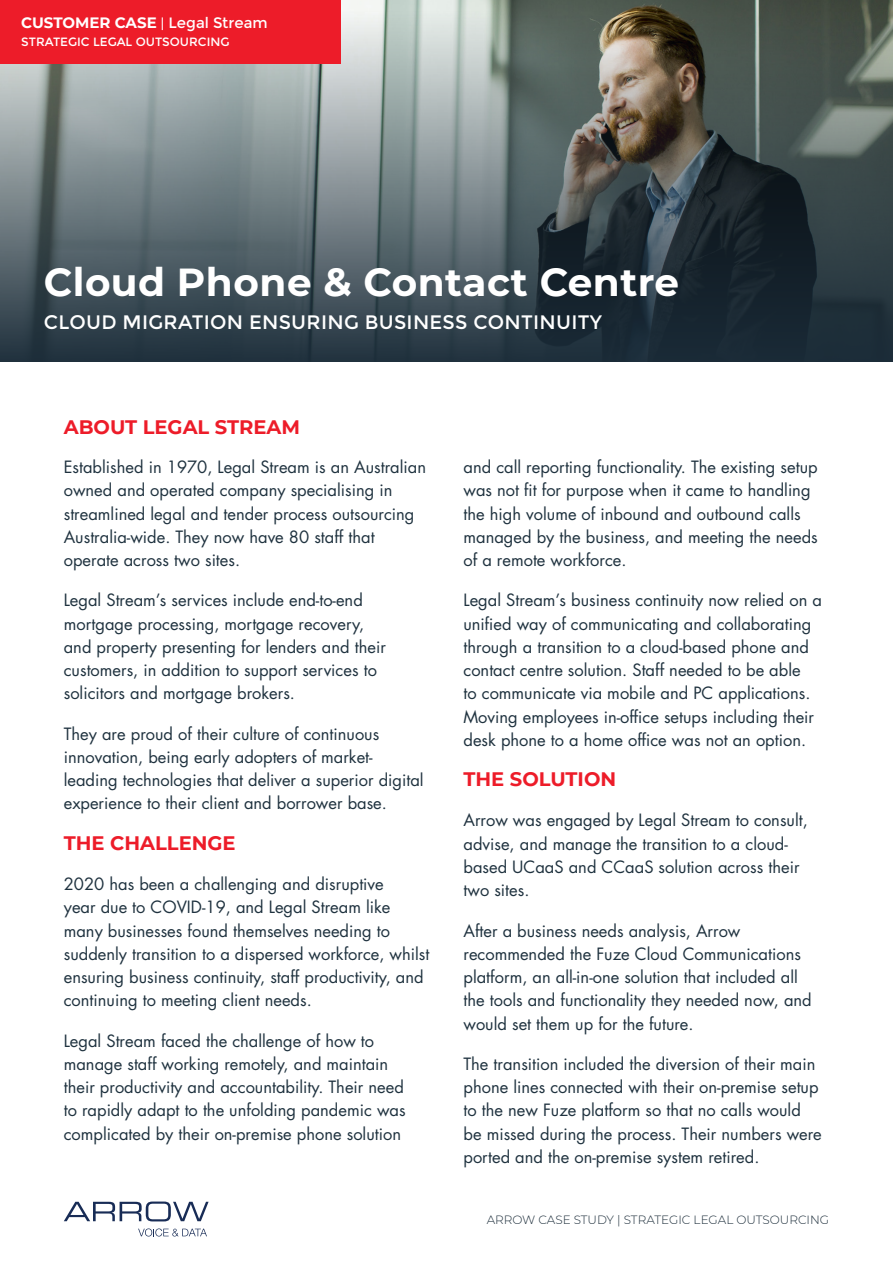
<style>
.page{position:relative;width:893px;height:1263px;background:#fff}
.page>*{position:absolute;margin:0;border:0;box-sizing:border-box;transform-origin:0 0}
.t1{font:700 39px "Montserrat";letter-spacing:.01em;color:#fff}
.t2{font:19.5px "Montserrat";letter-spacing:.015em;color:#fff}
.t3{font:700 19.5px "Montserrat";color:#ed1c29}
.t4{font:16.5px/23.2px "Futura Std";color:#1f323f}
.t5{font:700 15px "Montserrat";color:#fff}
.t6{font:300 12px "Montserrat";color:#1b2c39}
.t7{font:12px "Montserrat";color:#fff}
.s1{font-weight:400;font-size:13.5px}
.s2{font-weight:400}
</style>
<div class="page">
<svg style="left:64px;top:1201px;width:145px;height:20px"></svg>
<svg style="left:138px;top:1228px;width:69px;height:8px"></svg>
<svg style="left:0;top:0;width:893px;height:361px;background:#586467"></svg>
<div style="left:0;top:0;width:341px;height:64px;background:#ed1c29"></div>
<p class="t5" style="left:21px;top:12px;width:248px">CUSTOMER CASE <span class="s1">|</span> <span class="s2">Legal Stream</span></p>
<p class="t7" style="left:21px;top:35px;width:210px">STRATEGIC LEGAL OUTSOURCING</p>
<h1 class="t1" style="left:44px;top:254px;width:637px">Cloud Phone &amp; Contact Centre</h1>
<p class="t2" style="left:44px;top:311px;width:560px">CLOUD MIGRATION ENSURING BUSINESS CONTINUITY</p>
<p class="t3" style="left:64px;top:413px;width:238px">ABOUT LEGAL STREAM</p>
<p class="t4" style="left:64px;top:456px;width:364px">Established in 1970, Legal Stream is an Australian owned and operated company specialising in streamlined legal and tender process outsourcing Australia-wide. They now have 80 staff that operate across two sites.</p>
<p class="t4" style="left:64px;top:589px;width:324px">Legal Stream’s services include end-to-end mortgage processing, mortgage recovery, and property presenting for lenders and their customers, in addition to support services to solicitors and mortgage brokers.</p>
<p class="t4" style="left:64px;top:722px;width:361px">They are proud of their culture of continuous innovation, being early adopters of market&shy;leading technologies that deliver a superior digital experience to their client and borrower base.</p>
<p class="t3" style="left:64px;top:829px;width:173px">THE CHALLENGE</p>
<p class="t4" style="left:64px;top:872px;width:367px">2020 has been a challenging and disruptive<br>year due to COVID-19, and Legal Stream like many businesses found themselves needing to suddenly transition to a dispersed workforce, whilst ensuring business continuity, staff productivity, and continuing to meeting client needs.</p>
<p class="t4" style="left:64px;top:1029px;width:343px">Legal Stream faced the challenge of how to manage staff working remotely, and maintain their productivity and accountability. Their need to rapidly adapt to the unfolding pandemic was complicated by their on-premise phone solution</p>
<p class="t4" style="left:463px;top:456px;width:356px">and call reporting functionality. The existing setup was not fit for purpose when it came to handling the high volume of inbound and outbound calls managed by the business, and meeting the needs of a remote workforce.</p>
<p class="t4" style="left:463px;top:589px;width:360px">Legal Stream’s business continuity now relied on a unified way of communicating and collaborating through a transition to a cloud-based phone and contact centre solution. Staff needed to be able<br>to communicate via mobile and PC applications.<br>Moving employees in-office setups including their desk phone to a home office was not an option.</p>
<p class="t3" style="left:463px;top:765px;width:154px">THE SOLUTION</p>
<p class="t4" style="left:463px;top:809px;width:346px">Arrow was engaged by Legal Stream to consult, advise, and manage the transition to a cloud&shy;based UCaaS and CCaaS solution across their two sites.</p>
<p class="t4" style="left:463px;top:919px;width:350px">After a business needs analysis, Arrow recommended the Fuze Cloud Communications platform, an all-in-one solution that included all the tools and functionality they needed now, and would set them up for the future.</p>
<p class="t4" style="left:463px;top:1052px;width:360px">The transition included the diversion of their main phone lines connected with their on-premise setup to the new Fuze platform so that no calls would be missed during the process. Their numbers were ported and the on-premise system retired.</p>
<p class="t6" style="left:487px;top:1212px;width:344px">ARROW CASE STUDY | STRATEGIC LEGAL OUTSOURCING</p>
</div>
